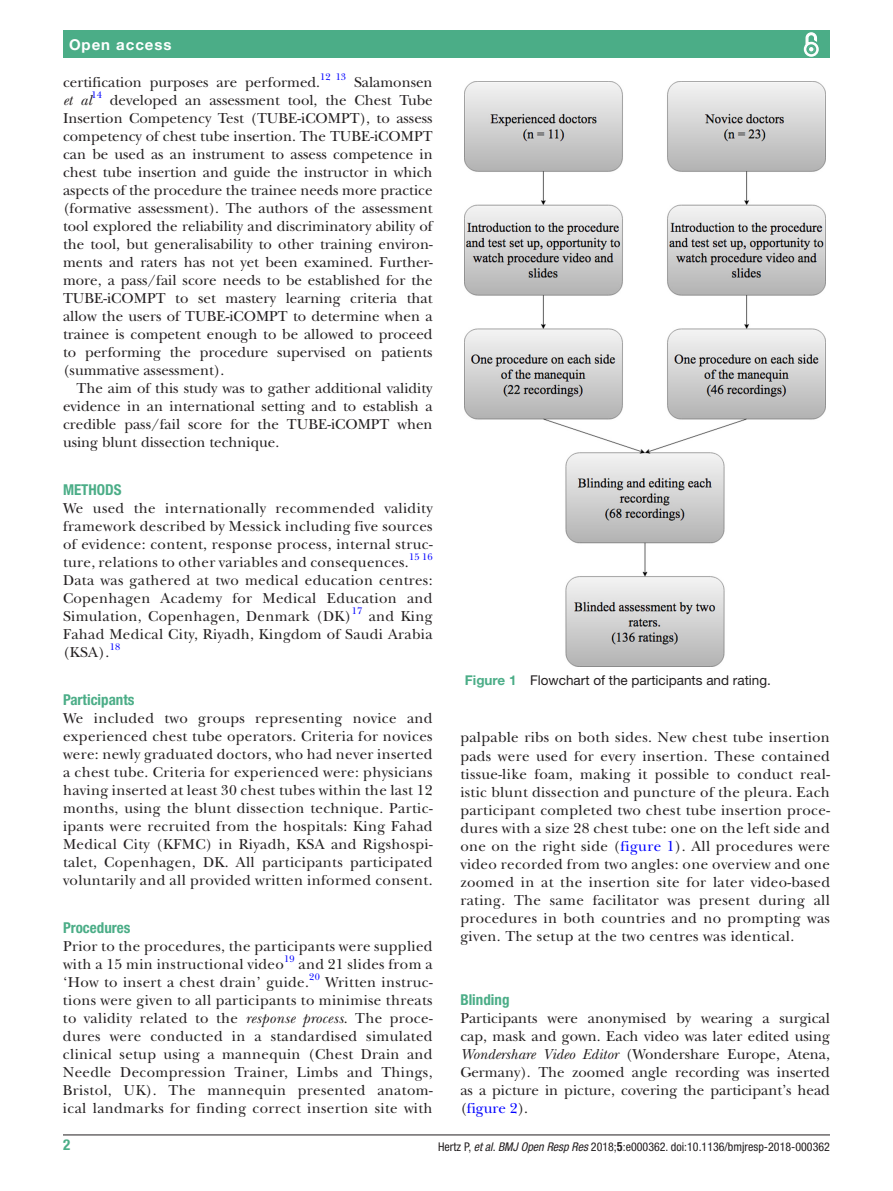
<style>
.page{position:relative;width:893px;height:1191px;background:#fff}
.page>*{position:absolute;margin:0;border:0;box-sizing:border-box;transform-origin:0 0}
.t1{font:15px/18px "New Baskerville";letter-spacing:.02em;color:#231f20;text-align:justify}
.t2{font:15px "New Baskerville";color:#231f20}
.t3{font:700 condensed 15px "Helvetica Neue LT Std";color:#4bad87}
.t4{font:700 15px "Helvetica Neue LT Std";letter-spacing:.065em;color:#fff}
.t5{font:italic 15px "New Baskerville";color:#231f20}
.t6{font:13.5px "Helvetica Neue LT Std";color:#231f20}
.t7{font:condensed 12px "Helvetica Neue LT Std";color:#231f20}
.t8{font:9.9px "New Baskerville";letter-spacing:.02em;color:#00f}
.s1{font-style:italic}
.s2{font-weight:700;color:#4bad87}
.s3{color:#00f}
.s4{font-family:"Helvetica";font-weight:700}
</style>
<div class="page">
<hr style="left:63px;top:1134px;width:767px;height:1px;background:#231f20">
<div style="left:63px;top:31px;width:767px;height:27px;background:#4bad87"></div>
<svg style="left:803px;top:32px;width:16px;height:25px"></svg>
<div style="left:808px;top:46px;width:7px;height:7px;border:1px solid #4bad87;border-radius:50%"></div>
<img style="left:465px;top:81px;width:360px;height:586px">
<p class="t4" style="left:69px;top:35px;width:104px">Open access</p>
<p class="t2" style="left:63px;top:73px;width:259px">certification purposes are performed.</p>
<p class="t8" style="left:320px;top:71px;width:27px">12 13</p>
<p class="t2" style="left:354px;top:73px;width:80px">Salamonsen</p>
<p class="t5" style="left:63px;top:91px;width:30px">et al</p>
<p class="t8" style="left:92px;top:89px;width:12px">14</p>
<p class="t1" style="left:63px;top:91px;width:371px;text-indent:47px">developed an assessment tool, the Chest Tube Insertion Competency Test (TUBE-iCOMPT), to assess competency of chest tube insertion. The TUBE-iCOMPT can be used as an instrument to assess competence in chest tube insertion and guide the instructor in which aspects of the procedure the trainee needs more practice (formative assessment). The authors of the assessment tool explored the reliability and discriminatory ability of the tool, but generalisability to other training environ&shy;ments and raters has not yet been examined. Further&shy;more, a pass/fail score needs to be established for the TUBE-iCOMPT to set mastery learning criteria that allow the users of TUBE-iCOMPT to determine when a trainee is competent enough to be allowed to proceed to performing the procedure supervised on patients (summative assessment).</p>
<p class="t1" style="left:63px;top:379px;width:371px;text-indent:14px">The aim of this study was to gather additional validity evidence in an international setting and to establish a credible pass/fail score for the TUBE-iCOMPT when using blunt dissection technique.</p>
<p class="t3" style="left:63px;top:480px;width:60px">Methods</p>
<p class="t1" style="left:63px;top:499px;width:371px">We used the internationally recommended validity framework described by Messick including five sources of evidence: content, response process, internal struc&shy;ture, relations to other variables and consequences.</p>
<p class="t8" style="left:409px;top:551px;width:25px">15 16</p>
<p class="t1" style="left:63px;top:571px;width:371px">Data was gathered at two medical education centres:<br>Copenhagen Academy for Medical Education and Simulation, Copenhagen, Denmark (DK)</p>
<p class="t8" style="left:352px;top:605px;width:12px">17</p>
<p class="t1" style="left:63px;top:607px;width:371px;text-indent:306px">and King Fahad Medical City, Riyadh, Kingdom of Saudi Arabia (KSA).</p>
<p class="t8" style="left:110px;top:641px;width:12px">18</p>
<p class="t3" style="left:63px;top:690px;width:73px">Participants</p>
<p class="t1" style="left:63px;top:709px;width:371px">We included two groups representing novice and experienced chest tube operators. Criteria for novices were: newly graduated doctors, who had never inserted a chest tube. Criteria for experienced were: physicians having inserted at least 30 chest tubes within the last 12 months, using the blunt dissection technique. Partic&shy;ipants were recruited from the hospitals: King Fahad Medical City (KFMC) in Riyadh, KSA and Rigshospi&shy;talet, Copenhagen, DK. All participants participated voluntarily and all provided written informed consent.</p>
<p class="t3" style="left:63px;top:918px;width:69px">Procedures</p>
<p class="t1" style="left:63px;top:937px;width:371px">Prior to the procedures, the participants were supplied with a 15 min instructional video</p>
<p class="t8" style="left:284px;top:953px;width:12px">19</p>
<p class="t1" style="left:63px;top:955px;width:371px;text-indent:235px">and 21 slides from a ‘How to insert a chest drain’ guide.</p>
<p class="t8" style="left:309px;top:971px;width:12px">20</p>
<p class="t1" style="left:63px;top:973px;width:371px;text-indent:262px">Written instruc&shy;tions were given to all participants to minimise threats to validity related to the <span class="s1">response process</span>. The proce&shy;dures were conducted in a standardised simulated clinical setup using a mannequin (Chest Drain and Needle Decompression Trainer, Limbs and Things, Bristol, UK). The mannequin presented anatom&shy;ical landmarks for finding correct insertion site with</p>
<p class="t6" style="left:465px;top:671px;width:308px"><span class="s2">Figure 1</span> Flowchart of the participants and rating.</p>
<p class="t1" style="left:460px;top:728px;width:371px">palpable ribs on both sides. New chest tube insertion pads were used for every insertion. These contained tissue-like foam, making it possible to conduct real&shy;istic blunt dissection and puncture of the pleura. Each participant completed two chest tube insertion proce&shy;dures with a size 28 chest tube: one on the left side and one on the right side (<span class="s3">figure 1</span>). All procedures were video recorded from two angles: one overview and one zoomed in at the insertion site for later video-based rating. The same facilitator was present during all procedures in both countries and no prompting was given. The setup at the two centres was identical.</p>
<p class="t3" style="left:460px;top:990px;width:51px">Blinding</p>
<p class="t1" style="left:460px;top:1009px;width:371px">Participants were anonymised by wearing a surgical cap, mask and gown. Each video was later edited using <span class="s1">Wondershare Video Editor</span> (Wondershare Europe, Atena, Germany). The zoomed angle recording was inserted as a picture in picture, covering the participant’s head (<span class="s3">figure 2</span>).</p>
<p class="t3" style="left:63px;top:1135px;width:9px">2</p>
<p class="t7" style="left:438px;top:1139px;width:393px">Hertz P, <span class="s1">et al</span>. <span class="s1">BMJ Open Resp Res</span> 2018;<span class="s4">5</span>:e000362. doi:10.1136/bmjresp-2018-000362</p>
</div>
